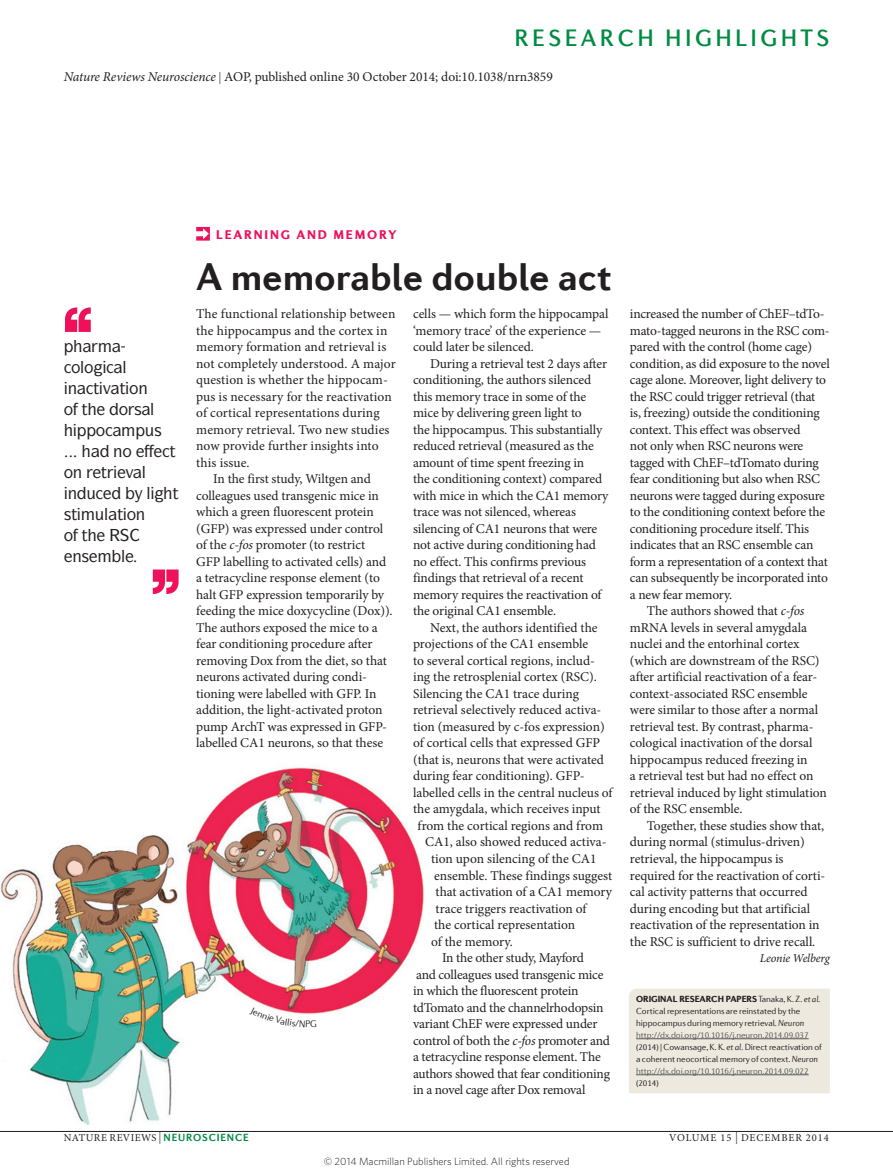
<style>
.page{position:relative;width:893px;height:1174px;background:#fff}
.page>*{position:absolute;margin:0;border:0;box-sizing:border-box;transform-origin:0 0}
.t1{font:700 39px "Diverda Sans Com";color:#231f20}
.t2{font:500 24px "Diverda Sans Com";letter-spacing:.14em;color:#008b43}
.pulloutquote{font:500 16.5px "ITC Symbol Std";color:#231f20}
.bodyindent{font:13.5px/16.5px "Minion Pro";letter-spacing:-.01em;color:#231f20}
.bodyfirst{font:13.5px/16.5px "Minion Pro";letter-spacing:.01em;color:#231f20}
.ministrap{font:900 12.75px "Diverda Sans Com";letter-spacing:.14em;color:#ee1059}
.author{font:italic 12px "Minion Pro";letter-spacing:-.01em;color:#231f20}
.t3{font:300 10.5px "Whitney";color:#1d1d1b}
.t4{font:10.5px "Minion Pro Regular 2";letter-spacing:.04em;color:#231f20}
.t5{font:10.5px "Minion Pro Regular 2";letter-spacing:.07em;color:#231f20}
.webbody{font:300 9px/12px "Diverda Sans Com";letter-spacing:-.01em;color:#231f20}
.s1{font-style:italic}
.s2{font-size:12px}
.s3{font-weight:900}
.s4{color:#57585a}
.s5{font-family:"Diverda Sans Com";font-weight:700;color:#008b43}
</style>
<div class="page">
<svg style="left:153px;top:569px;width:26px;height:25px"></svg>
<svg style="left:65px;top:307px;width:26px;height:25px"></svg>
<img style="left:0;top:767px;width:424px;height:357px">
<hr style="left:0;top:1131px;width:893px;height:1px;background:#231f20">
<svg style="left:196px;top:227px;width:14px;height:14px"></svg>
<div style="left:629px;top:988px;width:201px;height:105px;background:#ede9de"></div>
<hr style="left:636px;top:1038px;width:173px;height:1px;background:#57585a">
<hr style="left:636px;top:1074px;width:173px;height:1px;background:#57585a">
<svg style="left:249px;top:1006px;width:67px;height:21px"></svg>
<h2 class="t2" style="left:514px;top:24px;width:316px">RESEARCH HIGHLIGHTS</h2>
<p class="bodyindent" style="left:64px;top:69px;width:491px"><span class="s1">Nature Reviews Neuroscience</span> <span class="s2">|</span> AOP, published online 30 October 2014; doi:10.1038/nrn3859</p>
<p class="pulloutquote" style="left:71px;top:356px;width:24px">□●□</p>
<p class="pulloutquote" style="left:123px;top:356px;width:6px">●</p>
<p class="pulloutquote" style="left:68px;top:377px;width:82px">■ ▼❖ ▼□■</p>
<p class="pulloutquote" style="left:119px;top:398px;width:37px">□▲●</p>
<p class="pulloutquote" style="left:96px;top:419px;width:67px">□ ◆▲</p>
<p class="pulloutquote" style="left:64px;top:461px;width:84px">□■ ▼ ❖●</p>
<p class="pulloutquote" style="left:64px;top:503px;width:83px">▲▼ ◆● ▼□■</p>
<p class="pulloutquote" style="left:121px;top:545px;width:6px">●</p>
<p class="ministrap" style="left:216px;top:227px;width:182px">LEARNING AND MEMORY</p>
<p class="t1" style="left:196px;top:253px;width:417px">A memorable double act</p>
<p class="bodyfirst" style="left:196px;top:306px;width:201px">The functional relationship between the hippocampus and the cortex in memory formation and retrieval is not completely understood. A major question is whether the hippocam&shy;pus is necessary for the reactivation of cortical representations during memory retrieval. Two new studies now provide further insights into this issue.</p>
<p class="bodyindent" style="left:196px;top:471px;width:198px;text-indent:17px">In the first study, Wiltgen and colleagues used transgenic mice in which a green fluorescent protein (GFP) was expressed under control of the <span class="s1">c-fos</span> promoter (to restrict GFP labelling to activated cells) and a tetracycline response element (to halt GFP expression temporarily by feeding the mice doxycycline (Dox)).<br>The authors exposed the mice to a fear conditioning procedure after removing Dox from the diet, so that neurons activated during condi&shy;tioning were labelled with GFP. In addition, the light-activated proton pump ArchT was expressed in GFP&shy;labelled CA1 neurons, so that these</p>
<p class="bodyindent" style="left:413px;top:306px;width:197px">cells — which form the hippocampal ‘memory trace’ of the experience — could later be silenced.</p>
<p class="bodyindent" style="left:413px;top:355px;width:197px;text-indent:17px">During a retrieval test 2 days after conditioning, the authors silenced this memory trace in some of the mice by delivering green light to<br>the hippocampus. This substantially reduced retrieval (measured as the amount of time spent freezing in<br>the conditioning context) compared with mice in which the CA1 memory trace was not silenced, whereas silencing of CA1 neurons that were not active during conditioning had no effect. This confirms previous findings that retrieval of a recent memory requires the reactivation of the original CA1 ensemble.</p>
<p class="bodyindent" style="left:430px;top:619px;width:169px">Next, the authors identified the</p>
<p class="bodyindent" style="left:413px;top:636px;width:177px">projections of the CA1 ensemble</p>
<p class="bodyindent" style="left:413px;top:652px;width:183px">to several cortical regions, includ-</p>
<p class="bodyindent" style="left:413px;top:669px;width:185px">ing the retrosplenial cortex (RSC).</p>
<p class="bodyindent" style="left:413px;top:685px;width:167px">Silencing the CA1 trace during</p>
<p class="bodyindent" style="left:413px;top:702px;width:190px">retrieval selectively reduced activa-</p>
<p class="bodyindent" style="left:413px;top:718px;width:193px">tion (measured by c-fos expression)</p>
<p class="bodyindent" style="left:413px;top:735px;width:189px">of cortical cells that expressed GFP</p>
<p class="bodyindent" style="left:413px;top:751px;width:192px">(that is, neurons that were activated</p>
<p class="bodyindent" style="left:413px;top:768px;width:173px">during fear conditioning). GFP-</p>
<p class="bodyindent" style="left:413px;top:784px;width:201px">labelled cells in the central nucleus of</p>
<p class="bodyindent" style="left:413px;top:801px;width:189px">the amygdala, which receives input</p>
<p class="bodyindent" style="left:418px;top:817px;width:187px">from the cortical regions and from</p>
<p class="bodyindent" style="left:425px;top:834px;width:183px">CA1, also showed reduced activa-</p>
<p class="bodyindent" style="left:431px;top:850px;width:167px">tion upon silencing of the CA1</p>
<p class="bodyindent" style="left:434px;top:867px;width:180px">ensemble. These findings suggest</p>
<p class="bodyindent" style="left:436px;top:883px;width:178px">that activation of a CA1 memory</p>
<p class="bodyindent" style="left:436px;top:900px;width:153px">trace triggers reactivation of</p>
<p class="bodyindent" style="left:434px;top:916px;width:143px">the cortical representation</p>
<p class="bodyindent" style="left:431px;top:933px;width:83px">of the memory.</p>
<p class="bodyindent" style="left:413px;top:949px;width:198px;text-indent:29px">In the other study, Mayford<br>and colleagues used transgenic mice in which the fluorescent protein tdTomato and the channelrhodopsin variant ChEF were expressed under control of both the <span class="s1">c-fos</span> promoter and a tetracycline response element. The authors showed that fear conditioning in a novel cage after Dox removal</p>
<p class="bodyindent" style="left:630px;top:306px;width:201px">increased the number of ChEF–tdTo&shy;mato-tagged neurons in the RSC com&shy;pared with the control (home cage) condition, as did exposure to the novel cage alone. Moreover, light delivery to the RSC could trigger retrieval (that is, freezing) outside the conditioning context. This effect was observed<br>not only when RSC neurons were tagged with ChEF–tdTomato during fear conditioning but also when RSC neurons were tagged during exposure to the conditioning context before the conditioning procedure itself. This indicates that an RSC ensemble can form a representation of a context that can subsequently be incorporated into a new fear memory.</p>
<p class="bodyindent" style="left:630px;top:603px;width:198px;text-indent:17px">The authors showed that <span class="s1">c-fos </span>mRNA levels in several amygdala nuclei and the entorhinal cortex (which are downstream of the RSC) after artificial reactivation of a fear&shy;context-associated RSC ensemble were similar to those after a normal retrieval test. By contrast, pharma&shy;cological inactivation of the dorsal hippocampus reduced freezing in<br>a retrieval test but had no effect on retrieval induced by light stimulation of the RSC ensemble.</p>
<p class="bodyindent" style="left:630px;top:817px;width:197px;text-indent:17px">Together, these studies show that, during normal (stimulus-driven) retrieval, the hippocampus is required for the reactivation of corti&shy;cal activity patterns that occurred during encoding but that artificial reactivation of the representation in the RSC is sufficient to drive recall.</p>
<p class="author" style="left:760px;top:951px;width:72px">Leonie Welberg</p>
<p class="webbody" style="left:636px;top:993px;width:187px"><span class="s3">ORIGINAL RESEARCH PAPERS</span> Tanaka, K. Z. <span class="s1">et al.<br></span>Cortical representations are reinstated by the hippocampus during memory retrieval. <span class="s1">Neuron </span><span class="s4">http://dx.doi.org/10.1016/j.neuron.2014.09.037 </span>(2014) | Cowansage, K. K. <span class="s1">et al</span>. Direct reactivation of a coherent neocortical memory of context. <span class="s1">Neuron </span><span class="s4">http://dx.doi.org/10.1016/j.neuron.2014.09.022 </span>(2014)</p>
<p class="t4" style="left:64px;top:1130px;width:186px">NATURE REVIEWS <span class="s2">|</span> <span class="s5">NEUROSCIENCE</span></p>
<p class="t5" style="left:669px;top:1130px;width:161px">VOLUME 15 <span class="s2">|</span> DECEMBER 2014</p>
<p class="t3" style="left:324px;top:1154px;width:247px">© 2014 Macmillan Publishers Limited. All rights reserved</p>
</div>
